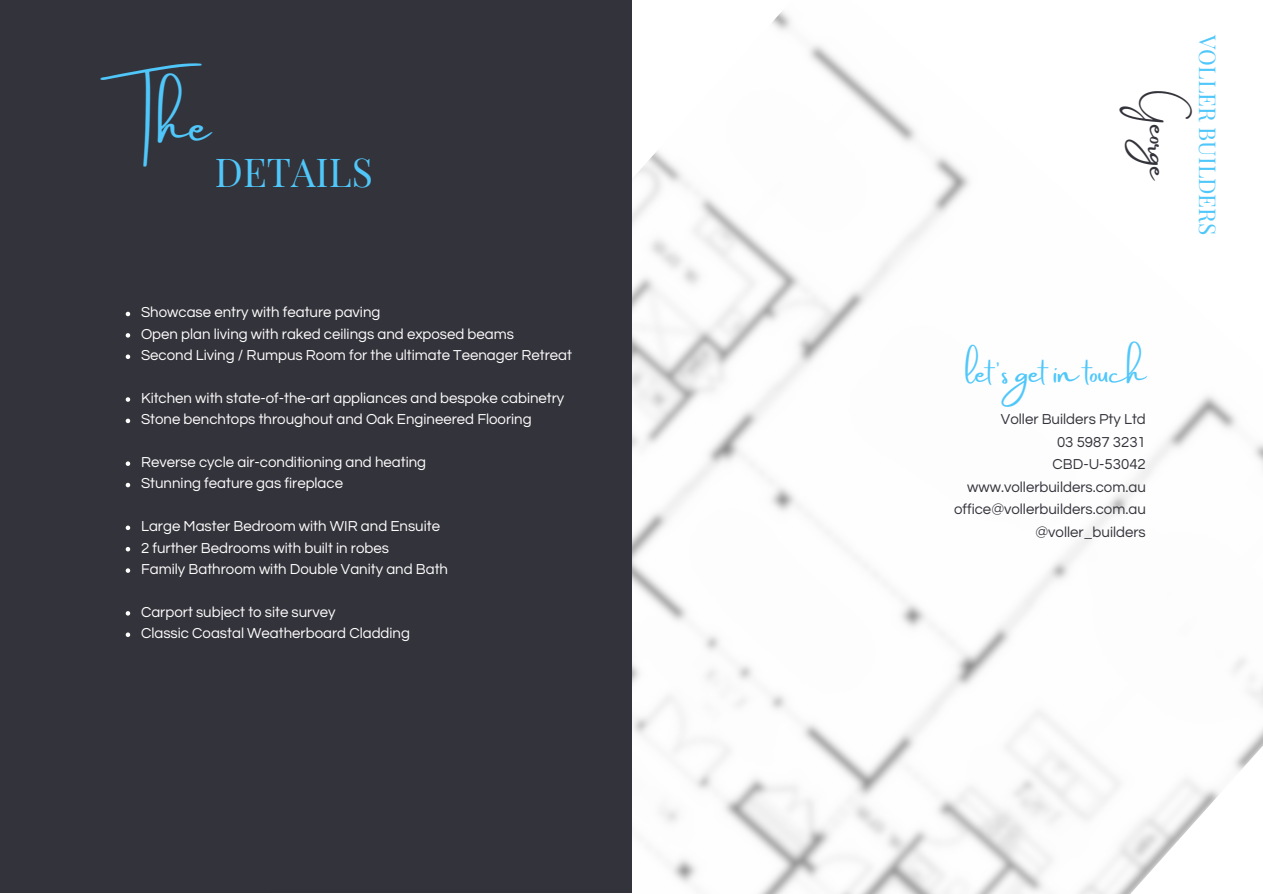
<style>
.page{position:relative;width:1263px;height:894px;background:#fff}
.page>*{position:absolute;margin:0;border:0;box-sizing:border-box;transform-origin:0 0}
.t1{font:49.35px "Amsterdam Two";color:#50c7fa}
.t2{font:39px "Playfair Display SC";color:#50c7fa}
.t3{font:29.7px "Amsterdam Two";color:#50c7fa}
.t4{font:29.7px "Amsterdam Two";color:#33333b}
.t5{font:22.65px "Playfair Display SC";color:#50c7fa}
.t6{font:15px "Questrial";color:#fff}
.t7{font:15px "Questrial";color:#33333b}
</style>
<div class="page">
<img style="left:631px;top:0;width:632px;height:893px">
<div style="left:0;top:0;width:631px;height:893px;background:#33333b"></div>
<svg style="left:126px;top:311px;width:4px;height:5px"></svg>
<svg style="left:126px;top:333px;width:4px;height:4px"></svg>
<svg style="left:126px;top:354px;width:4px;height:5px"></svg>
<svg style="left:126px;top:397px;width:4px;height:4px"></svg>
<svg style="left:126px;top:418px;width:4px;height:5px"></svg>
<svg style="left:126px;top:461px;width:4px;height:5px"></svg>
<svg style="left:126px;top:482px;width:4px;height:5px"></svg>
<svg style="left:126px;top:525px;width:4px;height:5px"></svg>
<svg style="left:126px;top:547px;width:4px;height:4px"></svg>
<svg style="left:126px;top:568px;width:4px;height:4px"></svg>
<svg style="left:126px;top:611px;width:4px;height:4px"></svg>
<svg style="left:126px;top:632px;width:4px;height:4px"></svg>
<p class="t1" style="left:116px;top:98px;width:103px">Th e</p>
<p class="t2" style="left:215px;top:145px;width:159px">DETAILS</p>
<p class="t6" style="left:141px;top:305px;width:241px">Showcase entry with feature paving</p>
<p class="t6" style="left:141px;top:326px;width:374px">Open plan living with raked ceilings and exposed beams</p>
<p class="t6" style="left:141px;top:348px;width:432px">Second Living / Rumpus Room for the ultimate Teenager Retreat</p>
<p class="t6" style="left:141px;top:390px;width:425px">Kitchen with state-of-the-art appliances and bespoke cabinetry</p>
<p class="t6" style="left:141px;top:412px;width:392px">Stone benchtops throughout and Oak Engineered Flooring</p>
<p class="t6" style="left:141px;top:454px;width:287px">Reverse cycle air-conditioning and heating</p>
<p class="t6" style="left:141px;top:476px;width:203px">Stunning feature gas fireplace</p>
<p class="t6" style="left:141px;top:518px;width:300px">Large Master Bedroom with WIR and Ensuite</p>
<p class="t6" style="left:141px;top:540px;width:249px">2 further Bedrooms with built in robes</p>
<p class="t6" style="left:141px;top:561px;width:308px">Family Bathroom with Double Vanity and Bath</p>
<p class="t6" style="left:141px;top:604px;width:196px">Carport subject to site survey</p>
<p class="t6" style="left:141px;top:625px;width:270px">Classic Coastal Weatherboard Cladding</p>
<p class="t5" style="left:1224px;top:35px;width:201px;rotate:90deg">VOLLER BUILDERS</p>
<p class="t4" style="left:1175px;top:91px;width:91px;rotate:90deg">George</p>
<p class="t3" style="left:965px;top:356px;width:182px">let's get intouch</p>
<p class="t7" style="left:1001px;top:412px;width:146px">Voller Builders Pty Ltd</p>
<p class="t7" style="left:1057px;top:434px;width:90px">03 5987 3231</p>
<p class="t7" style="left:1052px;top:457px;width:95px">CBD-U-53042</p>
<p class="t7" style="left:967px;top:479px;width:180px">www.vollerbuilders.com.au</p>
<p class="t7" style="left:954px;top:502px;width:193px">office@vollerbuilders.com.au</p>
<p class="t7" style="left:1035px;top:524px;width:112px">@voller_builders</p>
</div>
